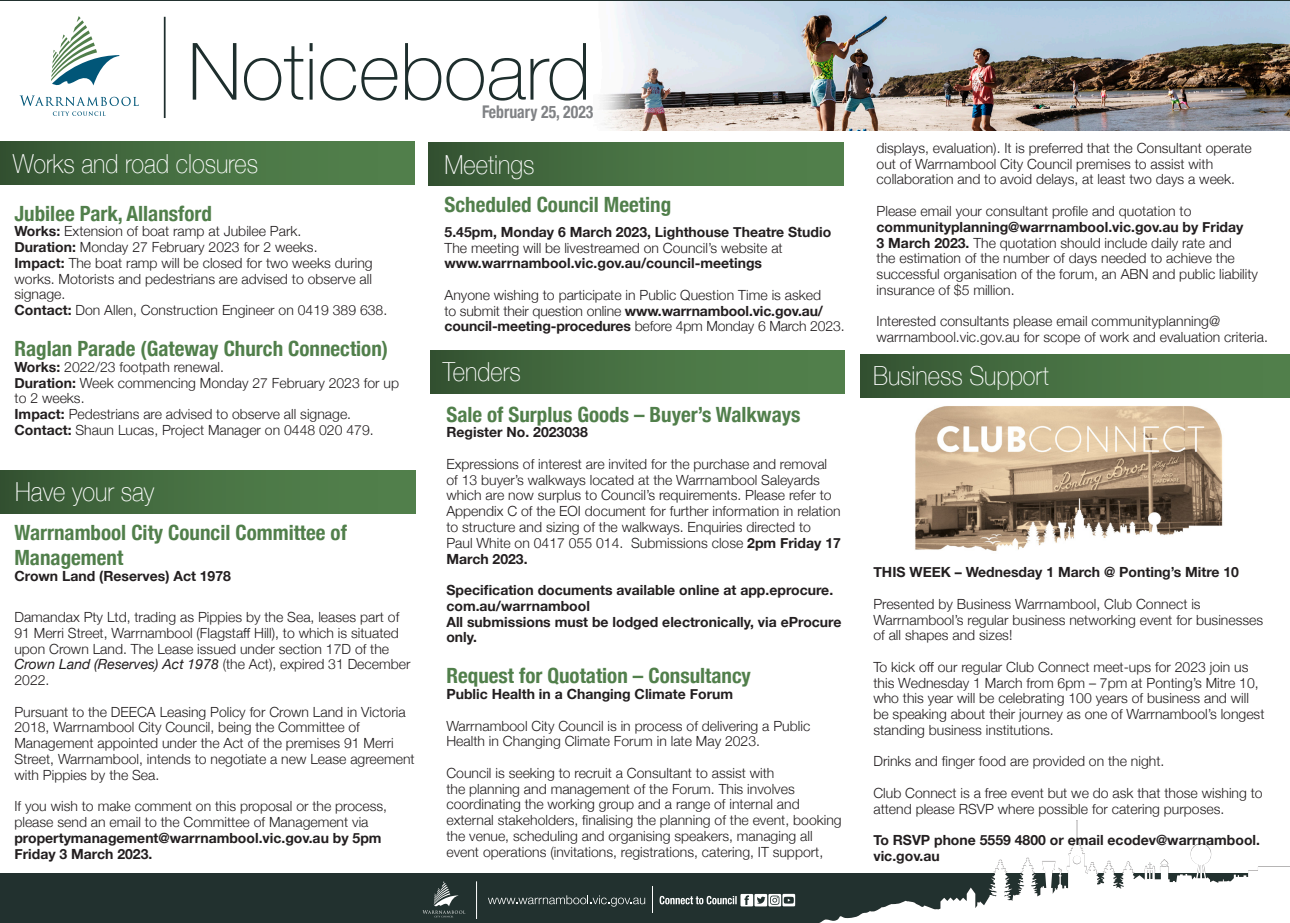
<style>
.page{position:relative;width:1290px;height:923px;background:#fff}
.page>*{position:absolute;margin:0;border:0;box-sizing:border-box;transform-origin:0 0}
.t1{font:100 26.25px "Helvetica Neue";color:#fff;scale:.9 1}
.t2{font:700 condensed 21px/25.2px "Helvetica Neue";color:#517f4b}
.t3{font:700 condensed 17.5px "Helvetica Neue";color:#808285;scale:.9 1}
.t4{font:300 14px/15.8px "Helvetica Neue";color:#231f20}
.t5{font:700 14px/15.8px "Helvetica Neue";color:#231f20}
.s1{font-weight:700}
.s2{font-weight:400;font-style:italic}
</style>
<div class="page">
<img style="left:904px;top:397px;width:329px;height:153px">
<svg style="left:984px;top:546px;width:162px;height:5px"></svg>
<img style="left:601px;top:1px;width:689px;height:130px">
<svg style="left:193px;top:43px;width:393px;height:58px"></svg>
<div style="left:0;top:873px;width:1290px;height:50px;background:#22312f"></div>
<svg style="left:819px;top:820px;width:471px;height:103px"></svg>
<svg style="left:422px;top:881px;width:43px;height:36px"></svg>
<hr style="left:476px;top:881px;width:1px;height:38px;background:#fff">
<svg style="left:652px;top:886px;width:1px;height:26px"></svg>
<svg style="left:659px;top:894px;width:136px;height:12px"></svg>
<svg style="left:488px;top:895px;width:157px;height:11px"></svg>
<svg style="left:20px;top:95px;width:119px;height:21px"></svg>
<svg style="left:51px;top:16px;width:68px;height:70px"></svg>
<hr style="left:164px;top:17px;width:2px;height:101px;background:#1e2e2d">
<hr style="left:0;top:0;width:1290px;height:1px;background:#22312f">
<div style="left:428px;top:143px;width:415px;height:43px;background:linear-gradient(to right,#375835,#56874f)"></div>
<div style="left:0;top:470px;width:415px;height:43px;background:linear-gradient(to right,#375835,#56874f)"></div>
<div style="left:1px;top:142px;width:414px;height:43px;background:linear-gradient(to right,#375835,#56874f)"></div>
<div style="left:431px;top:350px;width:414px;height:43px;background:linear-gradient(to right,#375835,#56874f)"></div>
<div style="left:861px;top:354px;width:429px;height:43px;background:linear-gradient(to right,#375734,#56874f)"></div>
<p class="t1" style="left:13px;top:144px;width:274px">Works and road closures</p>
<p class="t2" style="left:15px;top:199px;width:199px">Jubilee Park, Allansford</p>
<p class="t4" style="left:15px;top:222px;width:288px"><span class="s1">Works:</span> Extension of boat ramp at Jubilee Park.</p>
<p class="t4" style="left:15px;top:238px;width:305px"><span class="s1">Duration:</span> Monday 27 February 2023 for 2 weeks.</p>
<p class="t4" style="left:15px;top:254px;width:360px;text-align:justify"><span class="s1">Impact:</span> The boat ramp will be closed for two weeks during works. Motorists and pedestrians are advised to observe all signage.</p>
<p class="t4" style="left:15px;top:301px;width:374px"><span class="s1">Contact:</span> Don Allen, Construction Engineer on 0419 389 638.</p>
<p class="t2" style="left:15px;top:334px;width:375px">Raglan Parade (Gateway Church Connection)</p>
<p class="t4" style="left:15px;top:358px;width:211px"><span class="s1">Works:</span> 2022/23 footpath renewal.</p>
<p class="t4" style="left:15px;top:374px;width:386px"><span class="s1">Duration:</span> Week commencing Monday 27 February 2023 for up to 2 weeks.</p>
<p class="t4" style="left:15px;top:405px;width:338px"><span class="s1">Impact:</span> Pedestrians are advised to observe all signage.</p>
<p class="t4" style="left:15px;top:421px;width:361px"><span class="s1">Contact:</span> Shaun Lucas, Project Manager on 0448 020 479.</p>
<p class="t1" style="left:15px;top:472px;width:156px">Have your say</p>
<p class="t2" style="left:14px;top:519px;width:334px">Warrnambool City Council Committee of<br>Management</p>
<p class="t5" style="left:14px;top:569px;width:218px">Crown Land (Reserves) Act 1978</p>
<p class="t4" style="left:14px;top:608px;width:397px">Damandax Pty Ltd, trading as Pippies by the Sea, leases part of 91 Merri Street, Warrnambool (Flagstaff Hill), to which is situated upon Crown Land. The Lease issued under section 17D of the <span class="s2">Crown Land (Reserves) Act 1978</span> (the Act), expired 31 December 2022.</p>
<p class="t4" style="left:14px;top:703px;width:402px">Pursuant to the DEECA Leasing Policy for Crown Land in Victoria 2018, Warrnambool City Council, being the Committee of Management appointed under the Act of the premises 91 Merri Street, Warrnambool, intends to negotiate a new Lease agreement with Pippies by the Sea.</p>
<p class="t4" style="left:14px;top:797px;width:374px">If you wish to make comment on this proposal or the process, please send an email to the Committee of Management via <span class="s1">propertymanagement@warrnambool.vic.gov.au by 5pm Friday 3 March 2023.</span></p>
<p class="t3" style="left:482px;top:97px;width:125px">February 25, 2023</p>
<p class="t1" style="left:444px;top:145px;width:102px">Meetings</p>
<p class="t2" style="left:444px;top:190px;width:228px">Scheduled Council Meeting</p>
<p class="t5" style="left:444px;top:224px;width:388px">5.45pm, Monday 6 March 2023, Lighthouse Theatre Studio</p>
<p class="t4" style="left:444px;top:239px;width:340px">The meeting will be livestreamed on Council’s website at</p>
<p class="t5" style="left:444px;top:256px;width:319px">www.warrnambool.vic.gov.au/council-meetings</p>
<p class="t4" style="left:444px;top:286px;width:402px">Anyone wishing to participate in Public Question Time is asked<br>to submit their question online <span class="s1">www.warrnambool.vic.gov.au/ council-meeting-procedures</span> before 4pm Monday 6 March 2023.</p>
<p class="t1" style="left:443px;top:352px;width:88px">Tenders</p>
<p class="t2" style="left:446px;top:400px;width:356px">Sale of Surplus Goods – Buyer’s Walkways</p>
<p class="t5" style="left:446px;top:425px;width:143px">Register No. 2023038</p>
<p class="t4" style="left:446px;top:455px;width:396px">Expressions of interest are invited for the purchase and removal of 13 buyer’s walkways located at the Warrnambool Saleyards which are now surplus to Council’s requirements. Please refer to Appendix C of the EOI document for further information in relation to structure and sizing of the walkways. Enquiries directed to<br>Paul White on 0417 055 014. Submissions close <span class="s1">2pm Friday 17<br>March 2023.</span></p>
<p class="t5" style="left:446px;top:582px;width:388px">Specification documents available online at app.eprocure. com.au/warrnambool</p>
<p class="t5" style="left:446px;top:614px;width:396px">All submissions must be lodged electronically, via eProcure only.</p>
<p class="t2" style="left:446px;top:661px;width:306px">Request for Quotation – Consultancy</p>
<p class="t5" style="left:446px;top:686px;width:288px">Public Health in a Changing Climate Forum</p>
<p class="t4" style="left:446px;top:716px;width:365px">Warrnambool City Council is in process of delivering a Public<br>Health in Changing Climate Forum in late May 2023.</p>
<p class="t4" style="left:446px;top:764px;width:397px">Council is seeking to recruit a Consultant to assist with<br>the planning and management of the Forum. This involves coordinating the working group and a range of internal and external stakeholders, finalising the planning of the event, booking the venue, scheduling and organising speakers, managing all event operations (invitations, registrations, catering, IT support,</p>
<p class="t4" style="left:876px;top:139px;width:377px">displays, evaluation). It is preferred that the Consultant operate out of Warrnambool City Council premises to assist with collaboration and to avoid delays, at least two days a week.</p>
<p class="t4" style="left:876px;top:202px;width:383px">Please email your consultant profile and quotation to <span class="s1">communityplanning@warrnambool.vic.gov.au by Friday<br>3 March 2023.</span> The quotation should include daily rate and<br>the estimation of the number of days needed to achieve the successful organisation of the forum, an ABN and public liability insurance of $5 million.</p>
<p class="t4" style="left:876px;top:312px;width:393px">Interested consultants please email communityplanning@ warrnambool.vic.gov.au for scope of work and evaluation criteria.</p>
<p class="t1" style="left:873px;top:356px;width:197px">Business Support</p>
<p class="t5" style="left:873px;top:565px;width:367px">THIS WEEK – Wednesday 1 March @ Ponting’s Mitre 10</p>
<p class="t4" style="left:873px;top:595px;width:391px">Presented by Business Warrnambool, Club Connect is<br>Warrnambool’s regular business networking event for businesses of all shapes and sizes!</p>
<p class="t4" style="left:873px;top:658px;width:393px">To kick off our regular Club Connect meet-ups for 2023 join us this Wednesday 1 March from 6pm – 7pm at Ponting’s Mitre 10, who this year will be celebrating 100 years of business and will be speaking about their journey as one of Warrnambool’s longest standing business institutions.</p>
<p class="t4" style="left:873px;top:752px;width:292px">Drinks and finger food are provided on the night.</p>
<p class="t4" style="left:873px;top:784px;width:391px">Club Connect is a free event but we do ask that those wishing to attend please RSVP where possible for catering purposes.</p>
<p class="t5" style="left:873px;top:832px;width:388px">To RSVP phone 5559 4800 or email ecodev@warrnambool. vic.gov.au</p>
</div>
